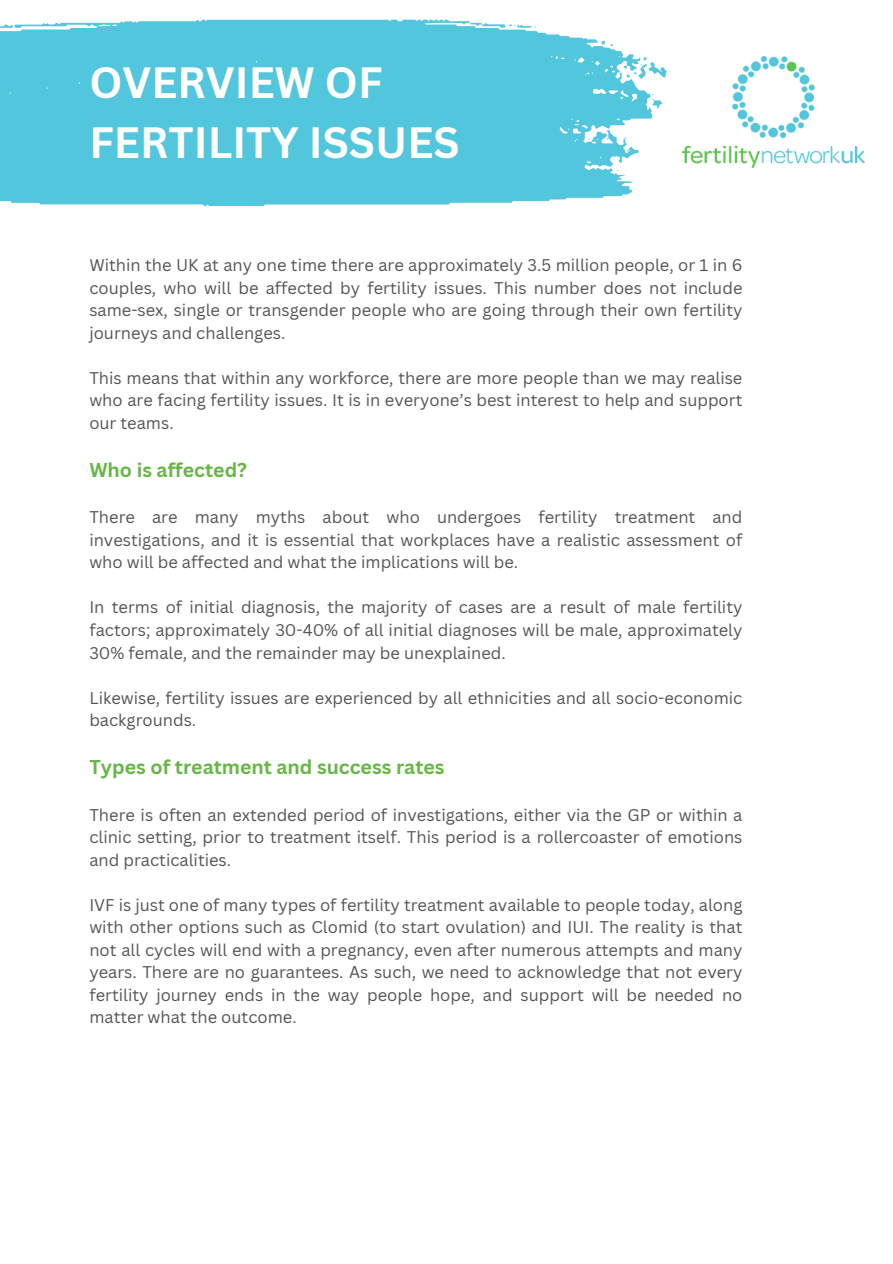
<style>
.page{position:relative;width:893px;height:1264px;background:#fff}
.page>*{position:absolute;margin:0;border:0;box-sizing:border-box;transform-origin:0 0}
.t1{font:700 42.6px/59.7px "Canva Sans";color:#fff}
.t2{font:700 19.5px "Canva Sans";color:#68b548}
.t3{font:16.5px/22.5px "Canva Sans";color:#545454;text-align:justify}
</style>
<div class="page">
<img style="left:682px;top:56px;width:182px;height:112px">
<svg style="left:0;top:19px;width:652px;height:187px;background:#60cade"></svg>
<svg style="left:0;top:24px;width:13px;height:5px"></svg>
<svg style="left:470px;top:23px;width:65px;height:5px"></svg>
<svg style="left:623px;top:57px;width:43px;height:22px"></svg>
<svg style="left:652px;top:94px;width:10px;height:14px"></svg>
<p class="t1" style="left:89px;top:52px;width:372px">OVERVIEW OF<br>FERTILITY ISSUES</p>
<p class="t3" style="left:89px;top:254px;width:654px">Within the UK at any one time there are approximately 3.5 million people, or 1 in 6 couples, who will be affected by fertility issues. This number does not include same-sex, single or transgender people who are going through their own fertility journeys and challenges.</p>
<h1 class="t3" style="left:89px;top:366px;width:654px">This means that within any workforce, there are more people than we may realise who are facing fertility issues. It is in everyone’s best interest to help and support our teams.</h1>
<p class="t2" style="left:89px;top:456px;width:159px">Who is affected?</p>
<p class="t3" style="left:89px;top:506px;width:654px">There are many myths about who undergoes fertility treatment and investigations, and it is essential that workplaces have a realistic assessment of who will be affected and what the implications will be.</p>
<p class="t3" style="left:89px;top:596px;width:654px">In terms of initial diagnosis, the majority of cases are a result of male fertility factors; approximately 30-40% of all initial diagnoses will be male, approximately 30% female, and the remainder may be unexplained.</p>
<h2 class="t3" style="left:89px;top:686px;width:654px">Likewise, fertility issues are experienced by all ethnicities and all socio-economic backgrounds.</h2>
<p class="t2" style="left:89px;top:753px;width:357px">Types of treatment and success rates</p>
<p class="t3" style="left:89px;top:803px;width:654px">There is often an extended period of investigations, either via the GP or within a clinic setting, prior to treatment itself. This period is a rollercoaster of emotions and practicalities.</p>
<p class="t3" style="left:89px;top:893px;width:654px">IVF is just one of many types of fertility treatment available to people today, along with other options such as Clomid (to start ovulation) and IUI. The reality is that not all cycles will end with a pregnancy, even after numerous attempts and many years. There are no guarantees. As such, we need to acknowledge that not every fertility journey ends in the way people hope, and support will be needed no matter what the outcome.</p>
</div>
